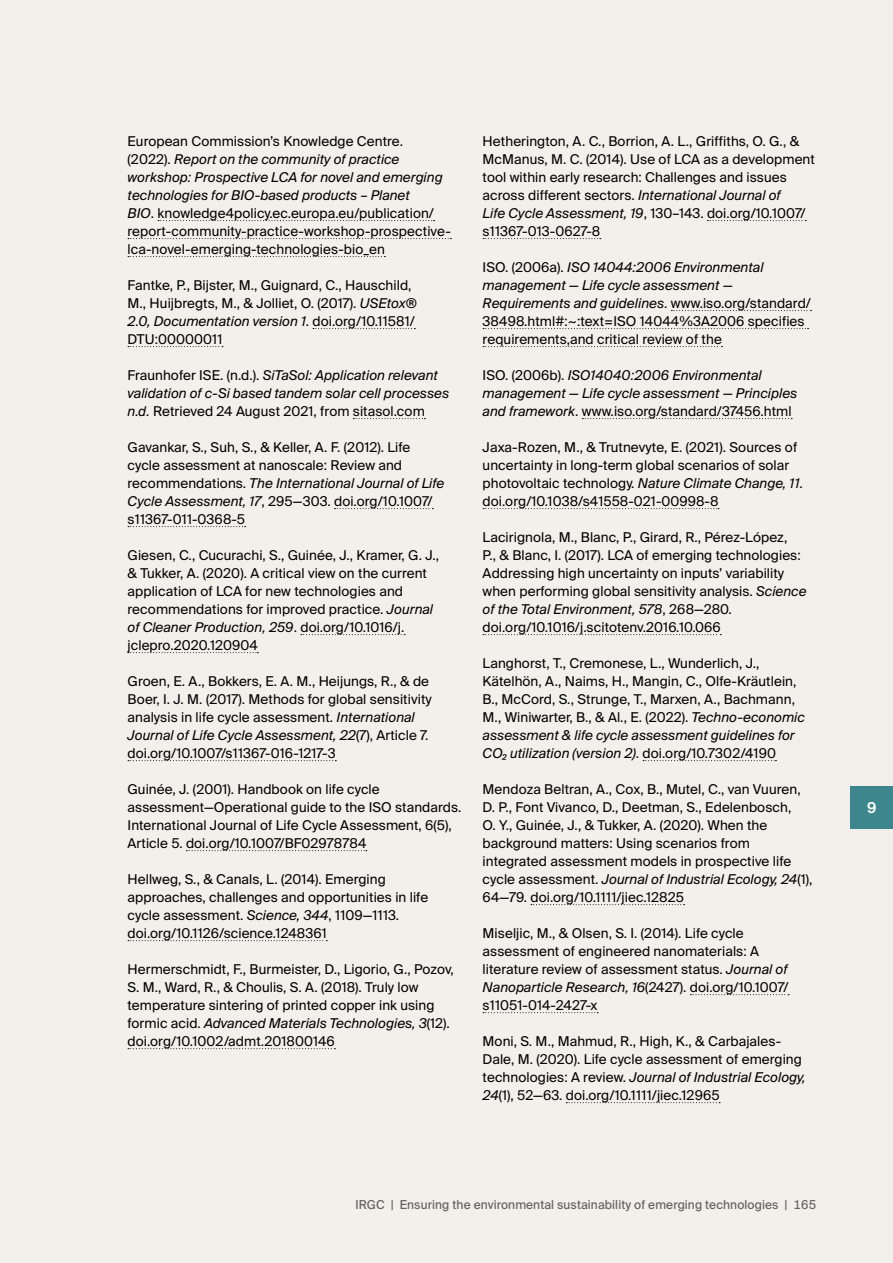
<style>
.page{position:relative;width:893px;height:1263px;background:#f3f0eb}
.page>*{position:absolute;margin:0;border:0;box-sizing:border-box;transform-origin:0 0}
.t1{font:600 15px "Suisse Intl";color:#fff}
.t2{font:13.5px/18px "Suisse Intl";letter-spacing:.005em;color:#000}
.t3{font:italic 13.5px/18px "Suisse Intl";letter-spacing:.005em;color:#000}
.t4{font:12.3px "Suisse Intl";letter-spacing:.01em;color:#626261}
.s1{font-style:italic}
.s2{font-style:normal}
</style>
<div class="page">
<svg style="left:158px;top:220px;width:277px;height:1px"></svg>
<svg style="left:128px;top:238px;width:323px;height:1px"></svg>
<svg style="left:128px;top:256px;width:257px;height:1px"></svg>
<svg style="left:313px;top:328px;width:102px;height:1px"></svg>
<svg style="left:128px;top:346px;width:95px;height:1px"></svg>
<svg style="left:353px;top:418px;width:72px;height:1px"></svg>
<svg style="left:335px;top:508px;width:98px;height:1px"></svg>
<svg style="left:128px;top:526px;width:118px;height:1px"></svg>
<svg style="left:301px;top:634px;width:104px;height:1px"></svg>
<svg style="left:128px;top:652px;width:130px;height:1px"></svg>
<svg style="left:128px;top:760px;width:208px;height:1px"></svg>
<svg style="left:186px;top:850px;width:181px;height:1px"></svg>
<svg style="left:128px;top:940px;width:199px;height:1px"></svg>
<svg style="left:128px;top:1048px;width:207px;height:1px"></svg>
<svg style="left:707px;top:220px;width:99px;height:1px"></svg>
<svg style="left:483px;top:238px;width:118px;height:1px"></svg>
<svg style="left:671px;top:310px;width:140px;height:1px"></svg>
<svg style="left:483px;top:328px;width:326px;height:1px"></svg>
<svg style="left:483px;top:346px;width:239px;height:1px"></svg>
<svg style="left:582px;top:418px;width:210px;height:1px"></svg>
<svg style="left:483px;top:508px;width:236px;height:1px"></svg>
<svg style="left:483px;top:634px;width:238px;height:1px"></svg>
<svg style="left:643px;top:760px;width:133px;height:1px"></svg>
<svg style="left:531px;top:904px;width:154px;height:1px"></svg>
<svg style="left:690px;top:994px;width:99px;height:1px"></svg>
<svg style="left:483px;top:1012px;width:115px;height:1px"></svg>
<svg style="left:566px;top:1102px;width:154px;height:1px"></svg>
<div style="left:850px;top:787px;width:43px;height:42px;background:#3d868d"></div>
<p class="t2" style="left:128px;top:132px;width:325px">European Commission’s Knowledge Centre.<br>(2022). <span class="s1">Report on the community of practice workshop: Prospective LCA for novel and emerging technologies for BIO-based products – Planet<br>BIO</span>. knowledge4policy.ec.europa.eu/publication/ report-community-practice-workshop-prospective&shy;lca-novel-emerging-technologies-bio_en</p>
<p class="t2" style="left:128px;top:276px;width:291px">Fantke, P., Bijster, M., Guignard, C., Hauschild, M., Huijbregts, M., &amp; Jolliet, O. (2017). <span class="s1">USEtox® 2.0, Documentation version 1</span>. doi.org/10.11581/ DTU:00000011</p>
<p class="t3" style="left:128px;top:366px;width:323px"><span class="s2">Fraunhofer ISE. (n.d.).</span> SiTaSol: Application relevant validation of c-Si based tandem solar cell processes n.d. <span class="s2">Retrieved 24 August 2021, from sitasol.com</span></p>
<p class="t2" style="left:128px;top:438px;width:318px">Gavankar, S., Suh, S., &amp; Keller, A. F. (2012). Life cycle assessment at nanoscale: Review and recommendations. <span class="s1">The International Journal of Life Cycle Assessment, 17</span>, 295—303. doi.org/10.1007/ s11367-011-0368-5</p>
<p class="t2" style="left:128px;top:546px;width:313px">Giesen, C., Cucurachi, S., Guinée, J., Kramer, G. J., &amp; Tukker, A. (2020). A critical view on the current application of LCA for new technologies and recommendations for improved practice. <span class="s1">Journal of Cleaner Production, 259</span>. doi.org/10.1016/j. jclepro.2020.120904</p>
<p class="t2" style="left:128px;top:672px;width:306px">Groen, E. A., Bokkers, E. A. M., Heijungs, R., &amp; de Boer, I. J. M. (2017). Methods for global sensitivity analysis in life cycle assessment. <span class="s1">International Journal of Life Cycle Assessment, 22</span>(7), Article 7. doi.org/10.1007/s11367-016-1217-3</p>
<p class="t2" style="left:128px;top:780px;width:335px">Guinée, J. (2001). Handbook on life cycle assessment—Operational guide to the ISO standards.<br>International Journal of Life Cycle Assessment, 6(5), Article 5. doi.org/10.1007/BF02978784</p>
<p class="t2" style="left:128px;top:870px;width:302px">Hellweg, S., &amp; Canals, L. (2014). Emerging approaches, challenges and opportunities in life cycle assessment. <span class="s1">Science, 344</span>, 1109—1113. doi.org/10.1126/science.1248361</p>
<p class="t2" style="left:128px;top:960px;width:328px">Hermerschmidt, F., Burmeister, D., Ligorio, G., Pozov, S. M., Ward, R., &amp; Choulis, S. A. (2018). Truly low temperature sintering of printed copper ink using formic acid. <span class="s1">Advanced Materials Technologies, 3</span>(12). doi.org/10.1002/admt.201800146</p>
<p class="t2" style="left:483px;top:132px;width:334px">Hetherington, A. C., Borrion, A. L., Griffiths, O. G., &amp; McManus, M. C. (2014). Use of LCA as a development tool within early research: Challenges and issues across different sectors. <span class="s1">International Journal of<br>Life Cycle Assessment, 19</span>, 130–143. doi.org/10.1007/ s11367-013-0627-8</p>
<p class="t2" style="left:483px;top:258px;width:330px">ISO. (2006a). <span class="s1">ISO 14044:2006 Environmental management — Life cycle assessment — Requirements and guidelines</span>. www.iso.org/standard/ 38498.html#:~:text=ISO 14044%3A2006 specifies requirements,and critical review of the</p>
<p class="t3" style="left:483px;top:366px;width:316px"><span class="s2">ISO. (2006b).</span> ISO14040:2006 Environmental management — Life cycle assessment — Principles and framework<span class="s2">. www.iso.org/standard/37456.html</span></p>
<p class="t2" style="left:483px;top:438px;width:322px">Jaxa-Rozen, M., &amp; Trutnevyte, E. (2021). Sources of uncertainty in long-term global scenarios of solar photovoltaic technology. <span class="s1">Nature Climate Change, 11</span>. doi.org/10.1038/s41558-021-00998-8</p>
<p class="t2" style="left:483px;top:528px;width:325px">Lacirignola, M., Blanc, P., Girard, R., Pérez-López,<br>P., &amp; Blanc, I. (2017). LCA of emerging technologies:<br>Addressing high uncertainty on inputs’ variability when performing global sensitivity analysis. <span class="s1">Science of the Total Environment, 578</span>, 268—280. doi.org/10.1016/j.scitotenv.2016.10.066</p>
<p class="t2" style="left:483px;top:654px;width:324px">Langhorst, T., Cremonese, L., Wunderlich, J., Kätelhön, A., Naims, H., Mangin, C., Olfe-Kräutlein, B., McCord, S., Strunge, T., Marxen, A., Bachmann, M., Winiwarter, B., &amp; Al., E. (2022). <span class="s1">Techno-economic assessment &amp; life cycle assessment guidelines for CO2 utilization (version 2)</span>. doi.org/10.7302/4190</p>
<p class="t2" style="left:483px;top:780px;width:331px">Mendoza Beltran, A., Cox, B., Mutel, C., van Vuuren, D. P., Font Vivanco, D., Deetman, S., Edelenbosch,<br>O. Y., Guinée, J., &amp; Tukker, A. (2020). When the background matters: Using scenarios from integrated assessment models in prospective life cycle assessment. <span class="s1">Journal of Industrial Ecology, 24</span>(1), 64—79. doi.org/10.1111/jiec.12825</p>
<p class="t2" style="left:483px;top:924px;width:307px">Miseljic, M., &amp; Olsen, S. I. (2014). Life cycle assessment of engineered nanomaterials: A literature review of assessment status. <span class="s1">Journal of Nanoparticle Research, 16</span>(2427). doi.org/10.1007/ s11051-014-2427-x</p>
<p class="t2" style="left:483px;top:1032px;width:324px">Moni, S. M., Mahmud, R., High, K., &amp; Carbajales-Dale, M. (2020). Life cycle assessment of emerging technologies: A review. <span class="s1">Journal of Industrial Ecology, 24</span>(1), 52—63. doi.org/10.1111/jiec.12965</p>
<p class="t4" style="left:355px;top:1198px;width:462px">IRGC | Ensuring the environmental sustainability of emerging technologies | 165</p>
<p class="t1" style="left:867px;top:799px;width:11px">9</p>
</div>
